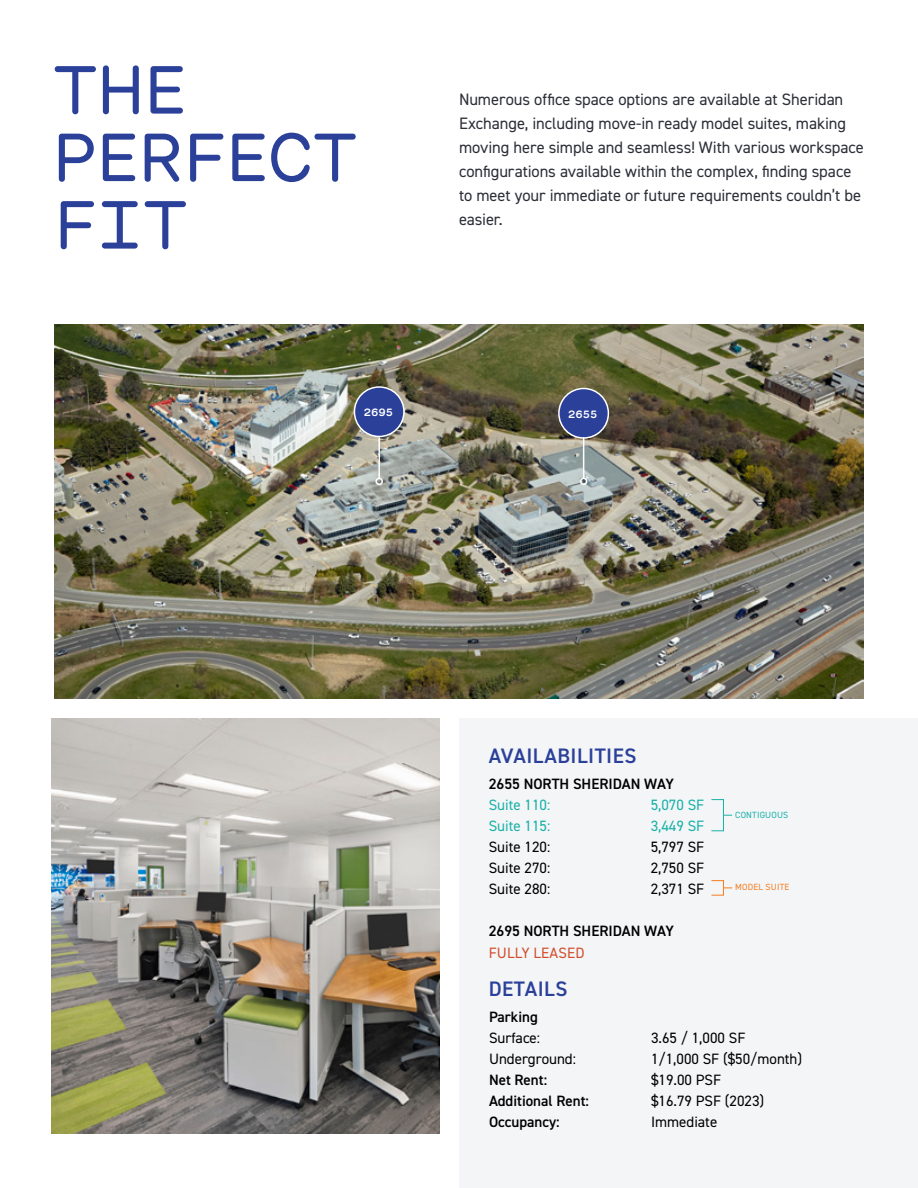
<style>
.page{position:relative;width:918px;height:1188px;background:#fff}
.page>*{position:absolute;margin:0;border:0;box-sizing:border-box;transform-origin:0 0}
.t1{font:67.5px/67.5px "GT Maru Mono Trial";letter-spacing:-.055em;color:#2b4099}
.t2{font:600 21px "DIN2014";letter-spacing:.025em;color:#2b4099}
.t3{font:16.5px/24px "DIN2014";letter-spacing:-.005em;color:#2b2e36}
.t4{font:15px "DIN2014";color:#000}
.t5{font:600 15px "DIN2014";color:#000}
.t6{font:15px "DIN2014";color:#18b1a7}
.t7{font:15px "DIN2014";letter-spacing:.01em;color:#d34d2a}
.t8{font:500 10.5px "GT Maru Mono Trial";letter-spacing:-.005em;color:#fff}
.t9{font:9px "DIN2014";letter-spacing:.02em;color:#18b1a7}
.t10{font:9px "DIN2014";letter-spacing:.02em;color:#f57d20}
</style>
<div class="page">
<div style="left:459px;top:718px;width:459px;height:470px;background:#f3f5f7"></div>
<img style="left:54px;top:324px;width:810px;height:374px">
<img style="left:52px;top:718px;width:387px;height:416px">
<div style="left:559px;top:388px;width:49px;height:50px;background:#2b4099;border-radius:50%"></div>
<div style="left:558px;top:388px;width:51px;height:51px;border:2px solid #fff;border-radius:50%"></div>
<div style="left:354px;top:387px;width:50px;height:49px;background:#2b4099;border-radius:50%"></div>
<div style="left:354px;top:386px;width:51px;height:51px;border:2px solid #fff;border-radius:50%"></div>
<hr style="left:378px;top:437px;width:2px;height:41px;background:#fff">
<div style="left:375px;top:478px;width:8px;height:7px;border:2px solid #fff;border-radius:50%"></div>
<hr style="left:583px;top:437px;width:1px;height:41px;background:#fff">
<div style="left:580px;top:478px;width:7px;height:7px;border:2px solid #fff;border-radius:50%"></div>
<div style="left:711px;top:799px;width:13px;height:32px;border:1px solid #18b1a7"></div>
<div style="left:711px;top:880px;width:13px;height:16px;border:1px solid #f57d20"></div>
<h1 class="t1" style="left:52px;top:59px;width:309px">THE<br>PERFECT<br>FIT</h1>
<p class="t3" style="left:459px;top:87px;width:407px">Numerous office space options are available at Sheridan Exchange, including move-in ready model suites, making moving here simple and seamless! With various workspace configurations available within the complex, finding space to meet your immediate or future requirements couldn’t be easier.</p>
<p class="t8" style="left:364px;top:408px;width:31px">2695</p>
<p class="t8" style="left:568px;top:410px;width:31px">2655</p>
<p class="t2" style="left:489px;top:742px;width:149px">AVAILABILITIES</p>
<p class="t5" style="left:489px;top:774px;width:187px">2655 NORTH SHERIDAN WAY</p>
<p class="t6" style="left:489px;top:795px;width:63px">Suite 110:</p>
<p class="t6" style="left:651px;top:795px;width:55px">5,070 SF</p>
<p class="t6" style="left:489px;top:816px;width:63px">Suite 115:</p>
<p class="t6" style="left:651px;top:816px;width:55px">3,449 SF</p>
<p class="t4" style="left:489px;top:837px;width:63px">Suite 120:</p>
<p class="t4" style="left:651px;top:837px;width:55px">5,797 SF</p>
<p class="t4" style="left:489px;top:858px;width:63px">Suite 270:</p>
<p class="t4" style="left:651px;top:858px;width:55px">2,750 SF</p>
<p class="t4" style="left:489px;top:879px;width:63px">Suite 280:</p>
<p class="t4" style="left:651px;top:879px;width:55px">2,371 SF</p>
<p class="t5" style="left:489px;top:921px;width:187px">2695 NORTH SHERIDAN WAY</p>
<p class="t7" style="left:489px;top:943px;width:97px">FULLY LEASED</p>
<p class="t2" style="left:489px;top:974px;width:80px">DETAILS</p>
<p class="t9" style="left:735px;top:809px;width:55px">CONTIGUOUS</p>
<p class="t10" style="left:735px;top:882px;width:56px">MODEL SUITE</p>
<p class="t5" style="left:489px;top:1007px;width:50px">Parking</p>
<p class="t4" style="left:489px;top:1029px;width:53px">Surface:</p>
<p class="t4" style="left:651px;top:1029px;width:96px">3.65 / 1,000 SF</p>
<p class="t4" style="left:489px;top:1050px;width:88px">Underground:</p>
<p class="t4" style="left:651px;top:1050px;width:153px">1/1,000 SF ($50/month)</p>
<p class="t5" style="left:489px;top:1070px;width:60px">Net Rent:</p>
<p class="t4" style="left:651px;top:1071px;width:72px">$19.00 PSF</p>
<p class="t5" style="left:489px;top:1091px;width:102px">Additional Rent:</p>
<p class="t4" style="left:651px;top:1092px;width:115px">$16.79 PSF (2023)</p>
<p class="t5" style="left:489px;top:1112px;width:72px">Occupancy:</p>
<p class="t4" style="left:651px;top:1113px;width:68px">Immediate</p>
</div>
